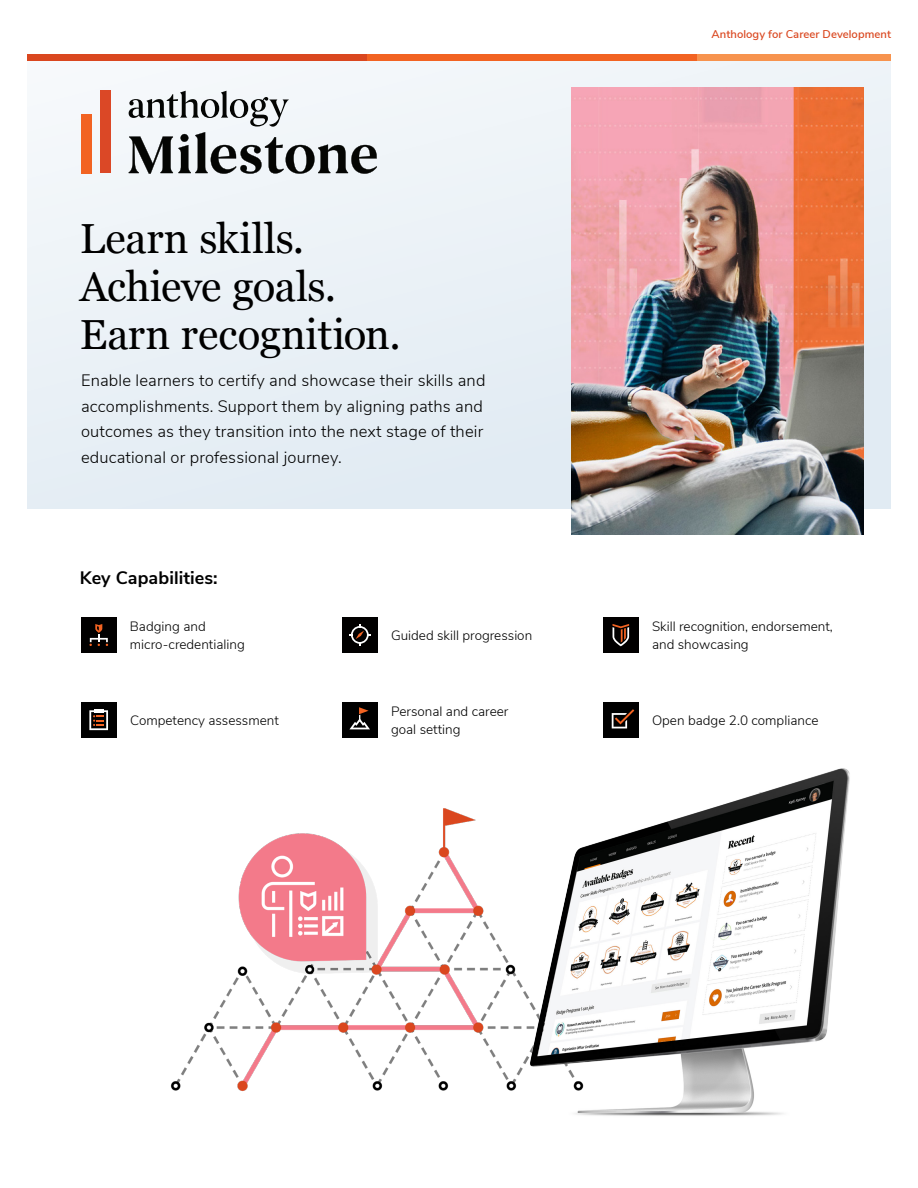
<style>
.page{position:relative;width:918px;height:1188px;background:#fff}
.page>*{position:absolute;margin:0;border:0;box-sizing:border-box;transform-origin:0 0}
.Headline{font:42px/48px "Georgia";letter-spacing:-.005em;color:#000}
.t1{font:700 18px "Nunito Sans";letter-spacing:.005em;color:#000}
.Body_Copy{font:300 16.5px/25.5px "Nunito Sans";letter-spacing:.01em;color:#000}
.Icons{font:300 13.5px/18px "Nunito Sans";color:#000}
.t2{font:600 11.25px "Nunito Sans";letter-spacing:.005em;color:#da471f}
</style>
<div class="page">
<img style="left:171px;top:808px;width:339px;height:283px">
<div style="left:27px;top:54px;width:864px;height:455px;background:#eaf1f6"></div>
<img style="left:572px;top:88px;width:292px;height:447px">
<div style="left:604px;top:54px;width:287px;height:7px;background:#f7934e"></div>
<div style="left:359px;top:54px;width:338px;height:7px;background:#f26322"></div>
<div style="left:27px;top:54px;width:340px;height:7px;background:#da471f"></div>
<div style="left:100px;top:91px;width:10px;height:82px;background:#db4826"></div>
<div style="left:81px;top:114px;width:11px;height:59px;background:#f26322"></div>
<svg style="left:129px;top:91px;width:248px;height:83px"></svg>
<img style="left:510px;top:768px;width:340px;height:348px">
<div style="left:342px;top:617px;width:36px;height:36px;background:#010000"></div>
<div style="left:81px;top:702px;width:35px;height:36px;background:#000"></div>
<div style="left:81px;top:617px;width:36px;height:36px;background:#010000"></div>
<div style="left:342px;top:702px;width:35px;height:36px;background:#000"></div>
<div style="left:603px;top:702px;width:35px;height:36px;background:#000"></div>
<div style="left:603px;top:617px;width:36px;height:36px;background:#010000"></div>
<svg style="left:612px;top:709px;width:22px;height:19px"></svg>
<svg style="left:349px;top:707px;width:21px;height:22px"></svg>
<svg style="left:349px;top:624px;width:22px;height:22px"></svg>
<svg style="left:89px;top:710px;width:19px;height:20px"></svg>
<svg style="left:89px;top:624px;width:19px;height:22px"></svg>
<svg style="left:613px;top:624px;width:16px;height:22px"></svg>
<p class="Headline" style="left:80px;top:213px;width:322px">Learn skills.<br>Achieve goals.<br>Earn recognition.</p>
<p class="Body_Copy" style="left:81px;top:367px;width:406px">Enable learners to certify and showcase their skills and accomplishments. Support them by aligning paths and outcomes as they transition into the next stage of their educational or professional journey.</p>
<p class="t2" style="left:712px;top:26px;width:181px">Anthology for Career Development</p>
<p class="t1" style="left:80px;top:564px;width:139px">Key Capabilities:</p>
<p class="Icons" style="left:130px;top:617px;width:116px">Badging and micro-credentialing</p>
<p class="Icons" style="left:391px;top:626px;width:143px">Guided skill progression</p>
<p class="Icons" style="left:652px;top:617px;width:182px">Skill recognition, endorsement, and showcasing</p>
<p class="Icons" style="left:130px;top:711px;width:150px">Competency assessment</p>
<p class="Icons" style="left:391px;top:702px;width:119px">Personal and career goal setting</p>
<p class="Icons" style="left:652px;top:711px;width:168px">Open badge 2.0 compliance</p>
</div>
